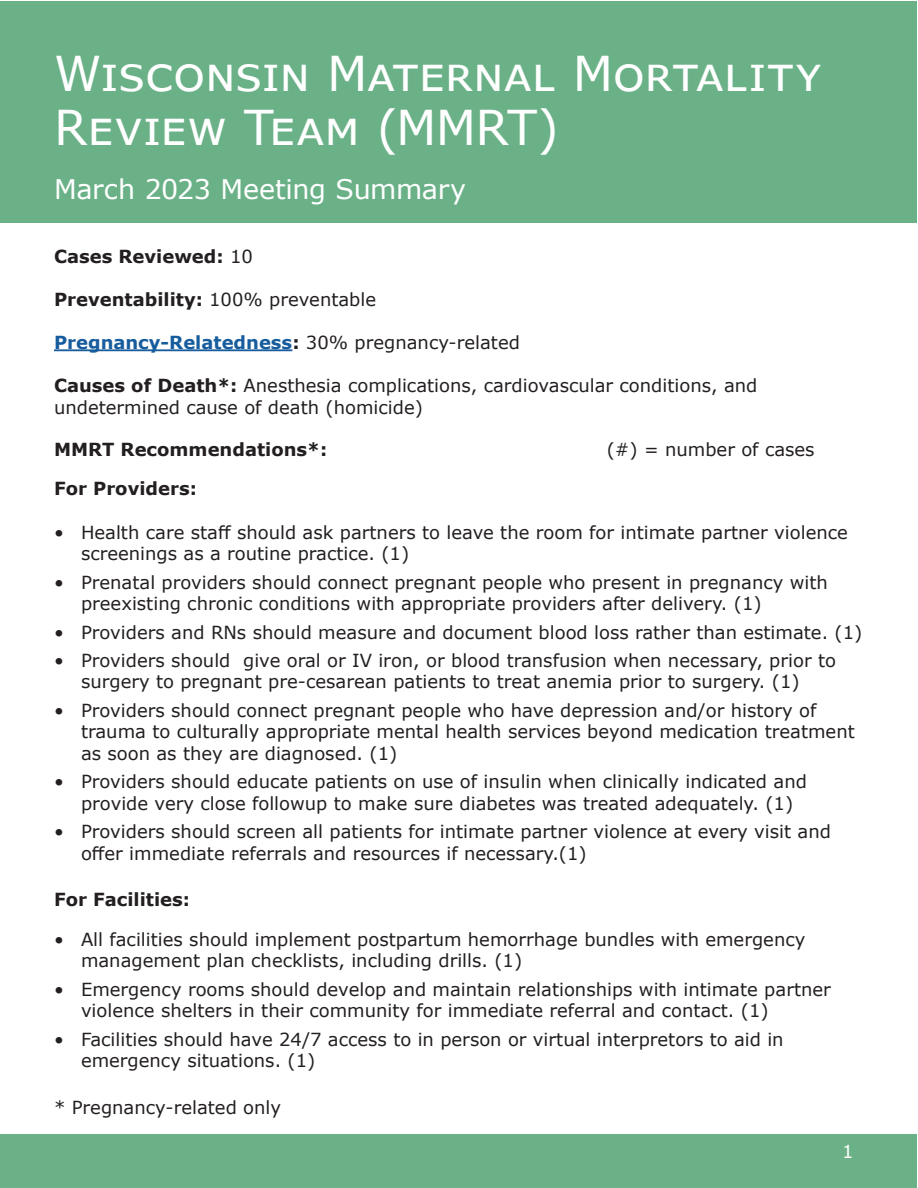
<style>
.page{position:relative;width:918px;height:1188px;background:#fff}
.page>*{position:absolute;margin:0;border:0;box-sizing:border-box;transform-origin:0 0}
.body_text_10_5{font:48px/54px "Verdana";letter-spacing:-.01em;color:#fff}
.body_text_10_5-2{font:27px "Verdana";letter-spacing:-.015em;color:#fff}
.t1{font:18px/21.6px "Verdana";color:#231f20}
.t2{font:700 18px "Verdana";color:#231f20}
.t3{font:700 18px "Verdana";color:#175d9e}
.body_text_10_5-3{font:18px "Verdana";color:#fff}
.s1{font-weight:400}
.s2{color:#231f20}
.s3{font-weight:400;color:#231f20}
.s4{font-weight:700}
</style>
<div class="page">
<div style="left:1px;top:1px;width:916px;height:221px;background:#6ab187"></div>
<div style="left:1px;top:1134px;width:916px;height:53px;background:#6ab187"></div>
<hr style="left:54px;top:349px;width:238px;height:2px;background:#175d9e">
<p class="body_text_10_5" style="left:54px;top:46px;width:769px">Wisconsin Maternal Mortality<br>Review Team (MMRT)</p>
<p class="body_text_10_5-2" style="left:54px;top:170px;width:414px">March 2023 Meeting Summary</p>
<p class="t2" style="left:54px;top:243px;width:200px">Cases Reviewed: <span class="s1">10</span></p>
<p class="t2" style="left:54px;top:287px;width:324px">Preventability: <span class="s1">100% preventable</span></p>
<p class="t3" style="left:54px;top:330px;width:468px">Pregnancy-Relatedness<span class="s2">:</span> <span class="s3">30% pregnancy-related</span></p>
<p class="t1" style="left:54px;top:375px;width:705px"><span class="s4">Causes of Death*:</span> Anesthesia complications, cardiovascular conditions, and undetermined cause of death (homicide)</p>
<p class="t2" style="left:54px;top:437px;width:275px">MMRT Recommendations*:</p>
<p class="t1" style="left:607px;top:438px;width:210px">(#) = number of cases</p>
<p class="t2" style="left:54px;top:476px;width:144px">For Providers:</p>
<p class="t1" style="left:81px;top:521px;width:768px;text-indent:-27px">• Health care staff should ask partners to leave the room for intimate partner violence screenings as a routine practice. (1)</p>
<p class="t1" style="left:81px;top:571px;width:748px;text-indent:-27px">• Prenatal providers should connect pregnant people who present in pregnancy with preexisting chronic conditions with appropriate providers after delivery. (1)</p>
<p class="t1" style="left:54px;top:621px;width:810px">• Providers and RNs should measure and document blood loss rather than estimate. (1)</p>
<p class="t1" style="left:54px;top:649px;width:784px;text-align:center">• Providers should give oral or IV iron, or blood transfusion when necessary, prior to surgery to pregnant pre-cesarean patients to treat anemia prior to surgery. (1)</p>
<p class="t1" style="left:81px;top:699px;width:775px;text-indent:-27px">• Providers should connect pregnant people who have depression and/or history of trauma to culturally appropriate mental health services beyond medication treatment as soon as they are diagnosed. (1)</p>
<p class="t1" style="left:81px;top:771px;width:727px;text-indent:-27px">• Providers should educate patients on use of insulin when clinically indicated and provide very close followup to make sure diabetes was treated adequately. (1)</p>
<p class="t1" style="left:81px;top:821px;width:752px;text-indent:-27px">• Providers should screen all patients for intimate partner violence at every visit and offer immediate referrals and resources if necessary.(1)</p>
<p class="t2" style="left:54px;top:887px;width:138px">For Facilities:</p>
<p class="t1" style="left:81px;top:928px;width:726px;text-indent:-27px">• All facilities should implement postpartum hemorrhage bundles with emergency management plan checklists, including drills. (1)</p>
<p class="t1" style="left:81px;top:978px;width:751px;text-indent:-27px">• Emergency rooms should develop and maintain relationships with intimate partner violence shelters in their community for immediate referral and contact. (1)</p>
<p class="t1" style="left:81px;top:1028px;width:704px;text-indent:-27px">• Facilities should have 24/7 access to in person or virtual interpretors to aid in emergency situations. (1)</p>
<p class="t1" style="left:54px;top:1096px;width:229px">* Pregnancy-related only</p>
<p class="body_text_10_5-3" style="left:842px;top:1139px;width:13px">1</p>
</div>
